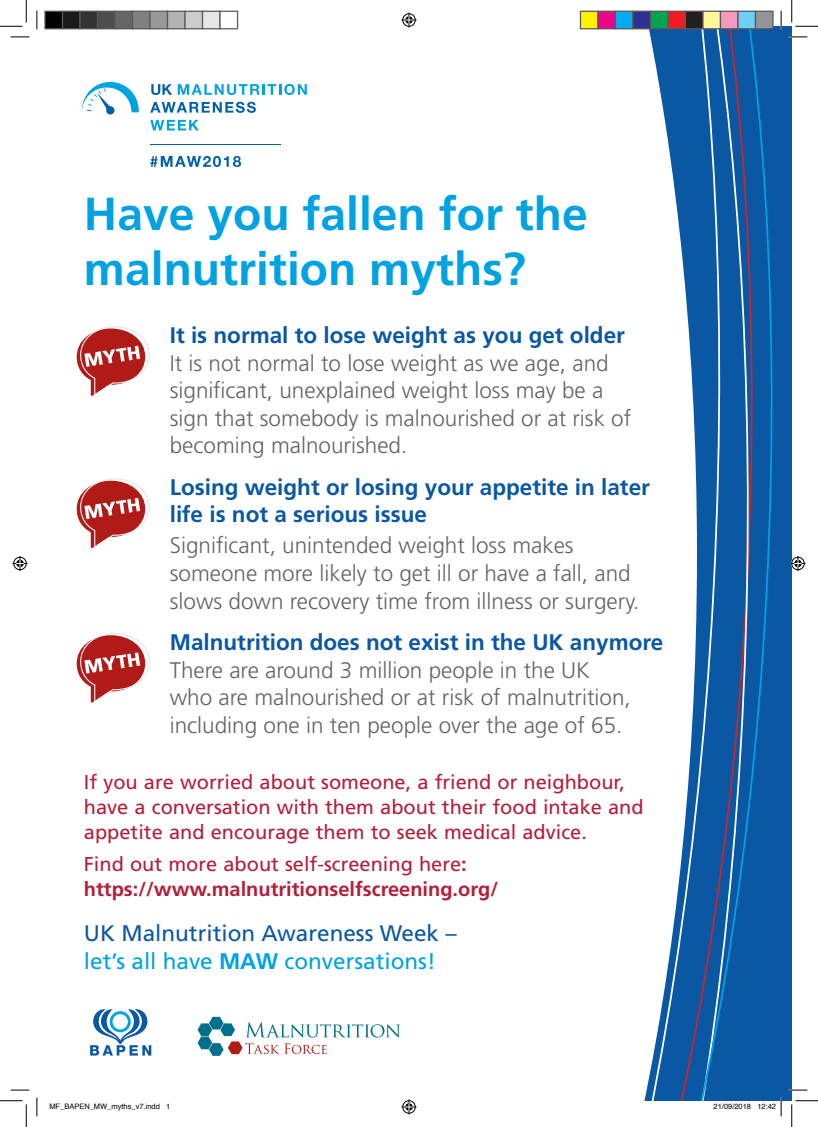
<style>
.page{position:relative;width:818px;height:1127px;background:#fff}
.page>*{position:absolute;margin:0;border:0;box-sizing:border-box;transform-origin:0 0}
.heading{font:700 46.25px/55px "Frutiger LT Pro";color:#00a2e2}
.t1{font:300 22.5px/27.5px "Frutiger";color:#636366}
.t2{font:300 22.5px/27.5px "Frutiger LT Pro";color:#636366}
.t3{font:700 22.5px/27.5px "Frutiger LT Pro";color:#0a57a3}
.t4{font:22.5px/27.5px "Frutiger";color:#0a57a3}
.t5{font:20px/25px "Frutiger";color:#b41e39}
.t6{font:700 20px/25px "Frutiger";color:#b41e39}
.t7{font:7.5px "Helvetica";color:#000}
.s1{font-weight:700;color:#0a57a3}
.s2{font-weight:400}
.s3{color:#00a2e2}
.s4{font-family:"Frutiger LT Pro";font-weight:700;color:#00a2e2}
</style>
<div class="page">
<svg style="left:748px;top:26px;width:44px;height:1074px;background:#11569f"></svg>
<svg style="left:579px;top:26px;width:169px;height:1074px"></svg>
<svg style="left:198px;top:1016px;width:202px;height:39px"></svg>
<svg style="left:90px;top:1009px;width:61px;height:46px"></svg>
<svg style="left:77px;top:326px;width:73px;height:70px"></svg>
<svg style="left:77px;top:478px;width:73px;height:70px"></svg>
<svg style="left:77px;top:633px;width:73px;height:69px"></svg>
<svg style="left:178px;top:84px;width:129px;height:11px"></svg>
<svg style="left:150px;top:102px;width:106px;height:11px"></svg>
<svg style="left:150px;top:120px;width:49px;height:10px"></svg>
<div style="left:106px;top:106px;width:8px;height:8px;background:#0160ab;border-radius:50%"></div>
<svg style="left:82px;top:82px;width:57px;height:30px"></svg>
<svg style="left:150px;top:156px;width:91px;height:11px"></svg>
<hr style="left:150px;top:144px;width:130px;height:1px;background:#0160ab">
<svg style="left:151px;top:84px;width:21px;height:11px"></svg>
<svg style="left:11px;top:36px;width:18px;height:2px"></svg>
<svg style="left:788px;top:36px;width:19px;height:2px"></svg>
<svg style="left:11px;top:1089px;width:18px;height:1px"></svg>
<svg style="left:788px;top:1088px;width:19px;height:2px"></svg>
<svg style="left:36px;top:11px;width:2px;height:18px"></svg>
<svg style="left:36px;top:1097px;width:2px;height:18px"></svg>
<svg style="left:780px;top:11px;width:2px;height:18px"></svg>
<svg style="left:0;top:0;width:27px;height:27px"></svg>
<svg style="left:0;top:1100px;width:27px;height:26px"></svg>
<svg style="left:791px;top:0;width:27px;height:27px"></svg>
<svg style="left:791px;top:1100px;width:27px;height:26px"></svg>
<svg style="left:401px;top:13px;width:15px;height:15px"></svg>
<svg style="left:401px;top:1099px;width:15px;height:15px"></svg>
<svg style="left:13px;top:556px;width:15px;height:15px"></svg>
<svg style="left:790px;top:556px;width:15px;height:15px"></svg>
<div style="left:45px;top:11px;width:18px;height:18px;background:#000"></div>
<div style="left:44px;top:11px;width:19px;height:18px;border:1px solid #595959"></div>
<div style="left:63px;top:11px;width:17px;height:18px;background:#1a1a1a"></div>
<div style="left:62px;top:11px;width:19px;height:18px;border:1px solid #595959"></div>
<div style="left:80px;top:11px;width:18px;height:18px;background:#333"></div>
<div style="left:79px;top:11px;width:19px;height:18px;border:1px solid #595959"></div>
<div style="left:98px;top:11px;width:17px;height:18px;background:#4d4d4d"></div>
<div style="left:97px;top:11px;width:19px;height:18px;border:1px solid #595959"></div>
<div style="left:115px;top:11px;width:18px;height:18px;background:#666"></div>
<div style="left:114px;top:11px;width:19px;height:18px;border:1px solid #595959"></div>
<div style="left:133px;top:11px;width:17px;height:18px;background:#808080"></div>
<div style="left:132px;top:11px;width:19px;height:18px;border:1px solid #595959"></div>
<div style="left:150px;top:11px;width:18px;height:18px;background:#999"></div>
<div style="left:149px;top:11px;width:19px;height:18px;border:1px solid #595959"></div>
<div style="left:168px;top:11px;width:17px;height:18px;background:#b3b3b3"></div>
<div style="left:167px;top:11px;width:19px;height:18px;border:1px solid #595959"></div>
<div style="left:185px;top:11px;width:18px;height:18px;background:#ccc"></div>
<div style="left:184px;top:11px;width:19px;height:18px;border:1px solid #595959"></div>
<div style="left:203px;top:11px;width:17px;height:18px;background:#e6e6e6"></div>
<div style="left:202px;top:11px;width:19px;height:18px;border:1px solid #595959"></div>
<div style="left:219px;top:11px;width:19px;height:18px;border:1px solid #595959"></div>
<div style="left:580px;top:11px;width:18px;height:18px;background:#fff101"></div>
<div style="left:580px;top:11px;width:18px;height:18px;border:1px solid #595959"></div>
<div style="left:598px;top:11px;width:17px;height:18px;background:#ed028c"></div>
<div style="left:597px;top:11px;width:19px;height:18px;border:1px solid #595959"></div>
<div style="left:615px;top:11px;width:18px;height:18px;background:#00aeef"></div>
<div style="left:615px;top:11px;width:18px;height:18px;border:1px solid #595959"></div>
<div style="left:633px;top:11px;width:17px;height:18px;background:#2e3092"></div>
<div style="left:632px;top:11px;width:19px;height:18px;border:1px solid #595959"></div>
<div style="left:650px;top:11px;width:18px;height:18px;background:#00a54f"></div>
<div style="left:650px;top:11px;width:18px;height:18px;border:1px solid #595959"></div>
<div style="left:668px;top:11px;width:17px;height:18px;background:#ee1d23"></div>
<div style="left:667px;top:11px;width:19px;height:18px;border:1px solid #595959"></div>
<div style="left:685px;top:11px;width:18px;height:18px;background:#231f20"></div>
<div style="left:685px;top:11px;width:18px;height:18px;border:1px solid #595959"></div>
<div style="left:703px;top:11px;width:17px;height:18px;background:#fff79a"></div>
<div style="left:702px;top:11px;width:19px;height:18px;border:1px solid #595959"></div>
<div style="left:720px;top:11px;width:18px;height:18px;background:#f499c2"></div>
<div style="left:720px;top:11px;width:18px;height:18px;border:1px solid #595959"></div>
<div style="left:738px;top:11px;width:17px;height:18px;background:#6bcff6"></div>
<div style="left:737px;top:11px;width:19px;height:18px;border:1px solid #595959"></div>
<div style="left:755px;top:11px;width:18px;height:18px;background:#939598"></div>
<div style="left:755px;top:11px;width:18px;height:18px;border:1px solid #595959"></div>
<svg style="left:757px;top:1097px;width:25px;height:18px"></svg>
<p class="heading" style="left:84px;top:186px;width:505px">Have you fallen for the malnutrition myths?</p>
<p class="t2" style="left:170px;top:321px;width:463px"><span class="s1">It is normal to lose weight as you get older </span>It is not normal to lose weight as we age, and significant, unexplained weight loss may be a sign that somebody is malnourished or at risk of becoming malnourished.</p>
<p class="t3" style="left:170px;top:473px;width:482px">Losing weight or losing your appetite in later life is not a serious issue</p>
<p class="t1" style="left:170px;top:531px;width:471px">Significant, unintended weight loss makes someone more likely to get ill or have a fall, and slows down recovery time from illness or surgery.</p>
<p class="t1" style="left:170px;top:628px;width:495px"><span class="s1">Malnutrition does not exist in the UK anymore </span>There are around 3 million people in the UK<br>who are malnourished or at risk of malnutrition, including one in ten people over the age of 65.</p>
<p class="t5" style="left:84px;top:769px;width:561px">If you are worried about someone, a friend or neighbour, have a conversation with them about their food intake and appetite and encourage them to seek medical advice.</p>
<p class="t6" style="left:84px;top:851px;width:416px"><span class="s2">Find out more about self-screening here</span>: https://www.malnutritionselfscreening.org/</p>
<p class="t4" style="left:84px;top:919px;width:374px">UK Malnutrition Awareness Week – <span class="s3">let’s all have</span> <span class="s4">MAW</span> <span class="s3">conversations!</span></p>
<p class="t7" style="left:49px;top:1100px;width:122px">MF_BAPEN_MW_myths_v7.indd 1</p>
<p class="t7" style="left:713px;top:1100px;width:64px">21/09/2018 12:42</p>
</div>
